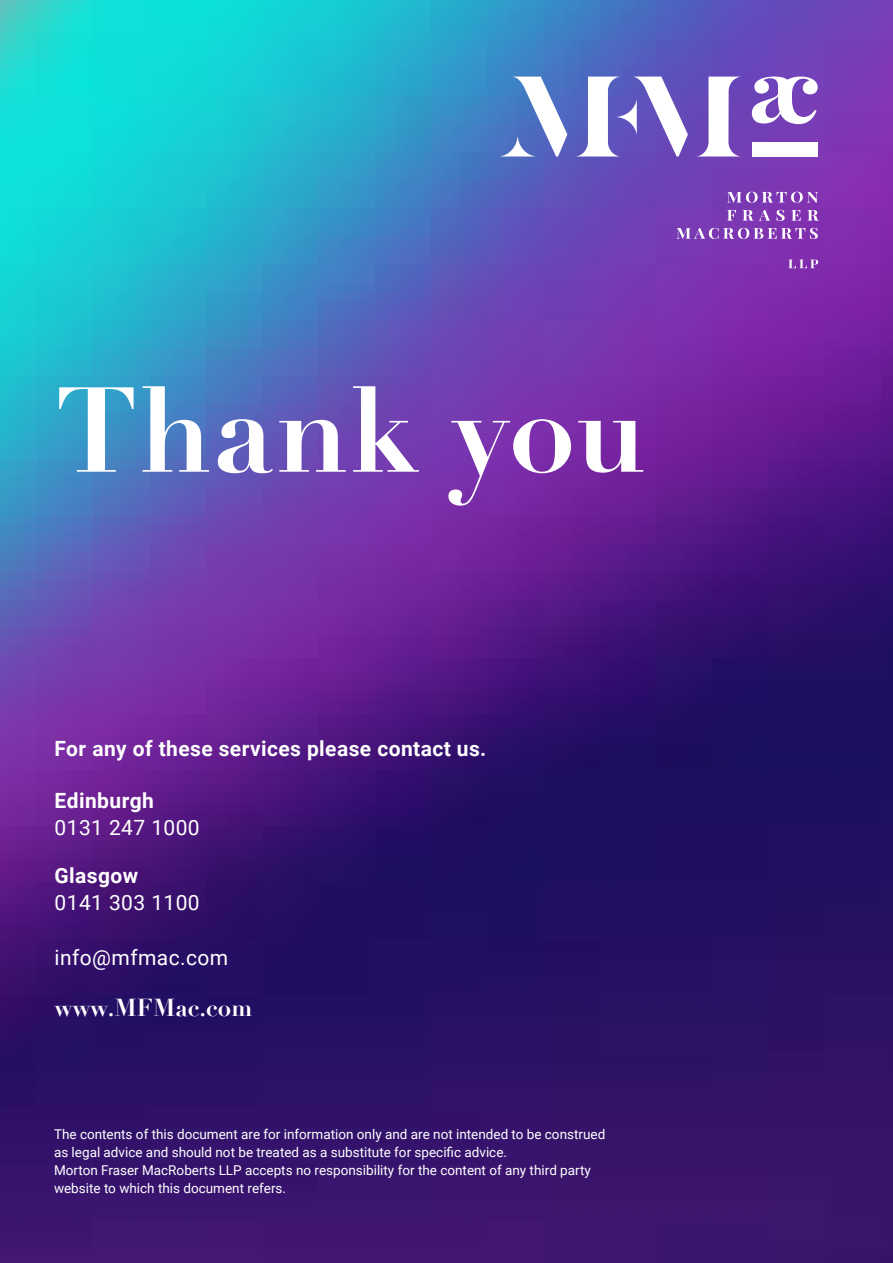
<style>
.page{position:relative;width:893px;height:1263px;background:#fff}
.page>*{position:absolute;margin:0;border:0;box-sizing:border-box;transform-origin:0 0}
.t1{font:700 118.5px "Didot";color:#fff}
.t2{font:700 24px "Didot";color:#fff}
.t3{font:700 21px "Roboto";letter-spacing:.02em;color:#fff}
.t4{font:21px "Roboto";letter-spacing:.02em;color:#fff}
.t5{font:13.5px/18px "Roboto";color:#fff}
</style>
<div class="page">
<img style="left:0;top:0;width:893px;height:1263px">
<svg style="left:696px;top:77px;width:45px;height:79px"></svg>
<svg style="left:499px;top:77px;width:68px;height:79px"></svg>
<svg style="left:576px;top:77px;width:112px;height:79px"></svg>
<div style="left:752px;top:142px;width:66px;height:14px;background:#fff"></div>
<svg style="left:727px;top:192px;width:91px;height:11px"></svg>
<svg style="left:727px;top:210px;width:9px;height:11px"></svg>
<svg style="left:742px;top:210px;width:28px;height:11px"></svg>
<svg style="left:776px;top:210px;width:9px;height:11px"></svg>
<svg style="left:791px;top:210px;width:10px;height:11px"></svg>
<svg style="left:807px;top:210px;width:12px;height:11px"></svg>
<svg style="left:677px;top:228px;width:141px;height:11px"></svg>
<svg style="left:788px;top:259px;width:30px;height:9px"></svg>
<svg style="left:752px;top:77px;width:66px;height:47px"></svg>
<h1 class="t1" style="left:55px;top:355px;width:594px">Thank you</h1>
<h3 class="t3" style="left:55px;top:734px;width:433px">For any of these services please contact us.</h3>
<h3 class="t3" style="left:55px;top:785px;width:101px">Edinburgh</h3>
<h3 class="t4" style="left:55px;top:813px;width:147px">0131 247 1000</h3>
<h3 class="t3" style="left:55px;top:861px;width:85px">Glasgow</h3>
<h3 class="t4" style="left:55px;top:888px;width:147px">0141 303 1100</h3>
<h3 class="t4" style="left:55px;top:942px;width:175px">info@mfmac.com</h3>
<h2 class="t2" style="left:55px;top:992px;width:199px">www.MFMac.com</h2>
<p class="t5" style="left:54px;top:1124px;width:553px">The contents of this document are for information only and are not intended to be construed as legal advice and should not be treated as a substitute for specific advice.<br>Morton Fraser MacRoberts LLP accepts no responsibility for the content of any third party website to which this document refers.</p>
</div>
